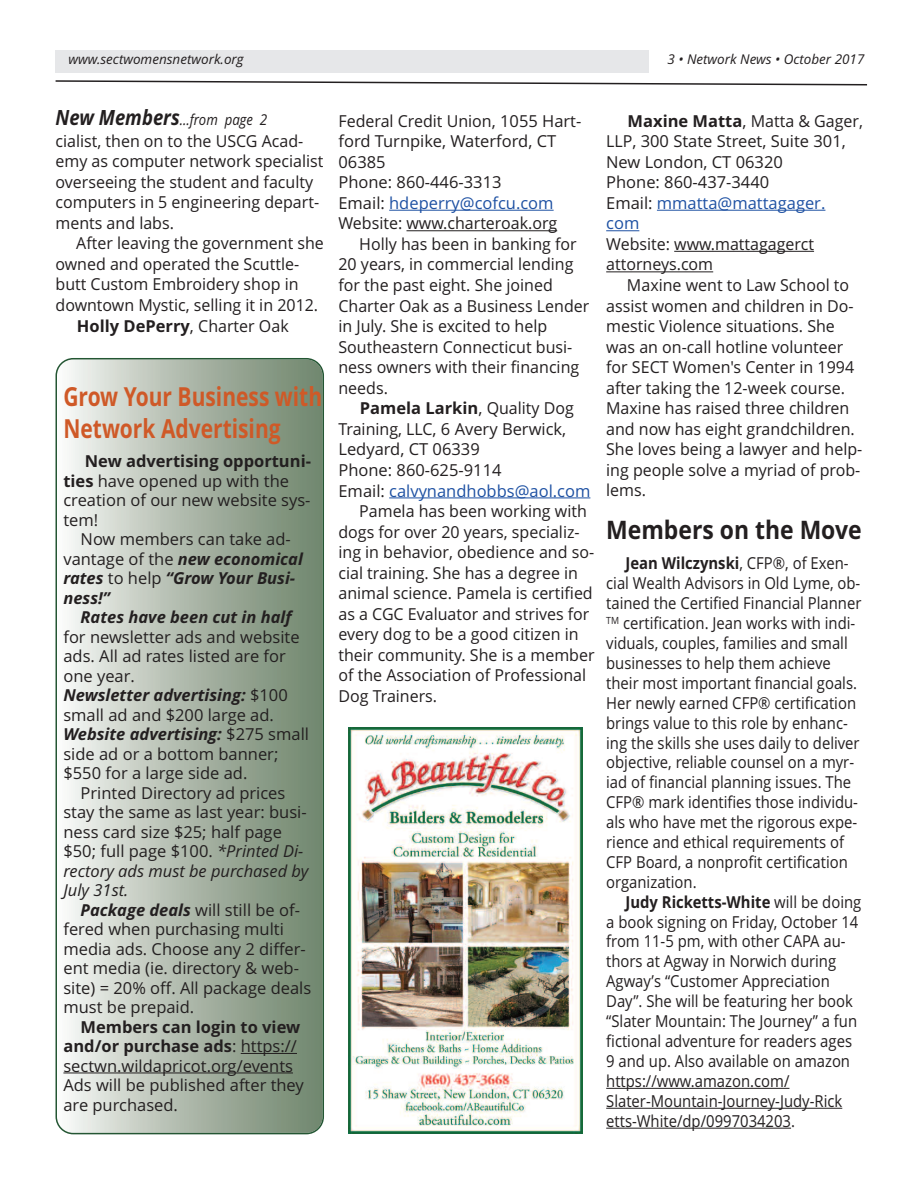
<style>
.page{position:relative;width:918px;height:1188px;background:#fff}
.page>*{position:absolute;margin:0;border:0;box-sizing:border-box;transform-origin:0 0}
.t1{font:700 26.25px/31.7px "Open Sans";color:#cf5927;scale:.8 1}
.t2{font:700 25.5px "Open Sans";color:#231f20;scale:.9 1}
.t3{font:16.5px/20.5px "Open Sans";color:#231f20}
.t4{font:16.5px/20px "Open Sans";color:#231f20;scale:.9 1}
.t5{font:700 16.5px "Open Sans";color:#231f20}
.t6{font:16.5px "Open Sans";color:#1e51a3}
.t7{font:italic 700 16.5px "Open Sans";color:#231f20}
.t8{font:italic 15px "Open Sans";color:#231f20;scale:.88 1}
.t9{font:italic 13.5px "Open Sans";color:#231f20}
.s1{font-weight:700;font-size:21px}
.s2{font-weight:400}
.s3{font-weight:700}
.s4{font-weight:700;font-style:italic}
.s5{font-style:italic}
.s6{color:#1e51a3}
.s7{color:#231f20}
</style>
<div class="page">
<svg style="left:56px;top:358px;width:268px;height:776px"></svg>
<div style="left:56px;top:50px;width:593px;height:23px;background:#e6e7e9"></div>
<svg style="left:55px;top:80px;width:813px;height:6px"></svg>
<hr style="left:241px;top:1053px;width:56px;height:1px;background:#231f20">
<hr style="left:63px;top:1073px;width:230px;height:1px;background:#231f20">
<hr style="left:389px;top:210px;width:165px;height:1px;background:#1e51a3">
<hr style="left:406px;top:230px;width:151px;height:1px;background:#231f20">
<hr style="left:389px;top:498px;width:201px;height:1px;background:#1e51a3">
<img style="left:348px;top:728px;width:235px;height:406px">
<hr style="left:606px;top:1088px;width:183px;height:1px;background:#231f20">
<hr style="left:606px;top:1108px;width:236px;height:1px;background:#231f20">
<hr style="left:606px;top:1128px;width:185px;height:1px;background:#231f20">
<hr style="left:657px;top:210px;width:168px;height:1px;background:#1e51a3">
<hr style="left:606px;top:230px;width:33px;height:1px;background:#1e51a3">
<hr style="left:674px;top:251px;width:140px;height:1px;background:#231f20">
<hr style="left:606px;top:271px;width:107px;height:1px;background:#231f20">
<p class="t9" style="left:69px;top:52px;width:177px">www.sectwomensnetwork.org</p>
<p class="t9" style="left:668px;top:52px;width:199px">3 • Network News • October 2017</p>
<p class="t8" style="left:56px;top:111px;width:242px"><span class="s1">New Members</span>...from page 2</p>
<p class="t3" style="left:56px;top:131px;width:269px">cialist, then on to the USCG Acad&shy;emy as computer network specialist overseeing the student and faculty computers in 5 engineering depart&shy;ments and labs.</p>
<p class="t3" style="left:76px;top:233px;width:249px">After leaving the government she</p>
<p class="t3" style="left:56px;top:254px;width:245px">owned and operated the Scuttle-</p>
<p class="t3" style="left:56px;top:275px;width:245px">butt Custom Embroidery shop in</p>
<p class="t3" style="left:56px;top:295px;width:264px">downtown Mystic, selling it in 2012.</p>
<p class="t5" style="left:77px;top:316px;width:213px">Holly DePerry<span class="s2">, Charter Oak</span></p>
<h1 class="t1" style="left:63px;top:381px;width:325px">Grow Your Business with<br>Network Advertising</h1>
<p class="t3" style="left:63px;top:452px;width:249px;line-height:19.5px;text-indent:21px"><span class="s3">New advertising opportuni&shy;ties</span> have opened up with the creation of our new website sys&shy;tem!</p>
<p class="t3" style="left:63px;top:530px;width:241px;line-height:19.5px;text-indent:17px">Now members can take ad&shy;vantage of the <span class="s4">new economical rates</span> to help <span class="s4">“Grow Your Busi&shy;ness!”</span></p>
<p class="t7" style="left:81px;top:608px;width:213px">Rates have been cut in half</p>
<p class="t3" style="left:63px;top:627px;width:247px;line-height:19.5px">for newsletter ads and website ads. All ad rates listed are for one year.<br><span class="s4">Newsletter advertising:</span> $100 small ad and $200 large ad.<br><span class="s4">Website advertising:</span> $275 small side ad or a bottom banner; $550 for a large side ad.</p>
<p class="t3" style="left:63px;top:783px;width:246px;line-height:19.5px;text-indent:17px">Printed Directory ad prices stay the same as last year: busi&shy;ness card size $25; half page $50; full page $100. <span class="s5">*Printed Di&shy;rectory ads must be purchased by<br>July 31st.</span></p>
<p class="t3" style="left:63px;top:900px;width:249px;line-height:19.5px;text-indent:17px"><span class="s4">Package deals</span> will still be of&shy;fered when purchasing multi media ads. Choose any 2 differ&shy;ent media (ie. directory &amp; web&shy;site) = 20% off. All package deals must be prepaid.</p>
<p class="t3" style="left:63px;top:1017px;width:242px;line-height:19.5px;text-indent:17px"><span class="s3">Members can login to view and/or purchase ads</span>: https:// sectwn.wildapricot.org/events<br>Ads will be published after they are purchased.</p>
<p class="t3" style="left:338px;top:111px;width:244px">Federal Credit Union, 1055 Hart&shy;ford Turnpike, Waterford, CT<br>06385<br>Phone: 860-446-3313<br>Email: <span class="s6">hdeperry@cofcu.com<br></span>Website: www.charteroak.org</p>
<p class="t3" style="left:338px;top:234px;width:252px;text-indent:21px">Holly has been in banking for<br>20 years, in commercial lending for the past eight. She joined<br>Charter Oak as a Business Lender in July. She is excited to help<br>Southeastern Connecticut busi&shy;ness owners with their financing needs.</p>
<p class="t5" style="left:360px;top:399px;width:216px">Pamela Larkin<span class="s2">, Quality Dog</span></p>
<p class="t3" style="left:338px;top:419px;width:229px">Training, LLC, 6 Avery Berwick,</p>
<p class="t3" style="left:338px;top:439px;width:143px">Ledyard, CT 06339</p>
<p class="t3" style="left:338px;top:460px;width:165px">Phone: 860-625-9114</p>
<p class="t6" style="left:338px;top:481px;width:253px"><span class="s7">Email:</span> calvynandhobbs@aol.com</p>
<p class="t3" style="left:359px;top:501px;width:229px">Pamela has been working with</p>
<p class="t3" style="left:338px;top:522px;width:243px">dogs for over 20 years, specializ-</p>
<p class="t3" style="left:338px;top:542px;width:257px">ing in behavior, obedience and so-</p>
<p class="t3" style="left:338px;top:563px;width:241px">cial training. She has a degree in</p>
<p class="t3" style="left:338px;top:583px;width:256px">animal science. Pamela is certified</p>
<p class="t3" style="left:338px;top:604px;width:253px">as a CGC Evaluator and strives for</p>
<p class="t3" style="left:338px;top:624px;width:242px">every dog to be a good citizen in</p>
<p class="t3" style="left:338px;top:645px;width:258px">their community. She is a member</p>
<p class="t3" style="left:338px;top:665px;width:249px">of the Association of Professional</p>
<p class="t3" style="left:338px;top:686px;width:100px">Dog Trainers.</p>
<p class="t3" style="left:606px;top:111px;width:258px;text-indent:21px"><span class="s3">Maxine Matta</span>, Matta &amp; Gager,<br>LLP, 300 State Street, Suite 301,<br>New London, CT 06320<br>Phone: 860-437-3440<br>Email: <span class="s6">mmatta@mattagager.<br>com</span></p>
<p class="t3" style="left:606px;top:234px;width:209px">Website: www.mattagagerct attorneys.com</p>
<p class="t3" style="left:606px;top:275px;width:258px;text-indent:21px">Maxine went to Law School to assist women and children in Do&shy;mestic Violence situations. She was an on-call hotline volunteer for SECT Women's Center in 1994 after taking the 12-week course.<br>Maxine has raised three children and now has eight grandchildren.<br>She loves being a lawyer and help&shy;ing people solve a myriad of prob&shy;lems.</p>
<h2 class="t2" style="left:606px;top:516px;width:285px">Members on the Move</h2>
<p class="t4" style="left:606px;top:554px;width:285px;text-indent:19px"><span class="s3">Jean Wilczynski</span>, CFP®, of Exen&shy;cial Wealth Advisors in Old Lyme, ob&shy;tained the Certified Financial Planner <sup>TM</sup> certification. Jean works with indi&shy;viduals, couples, families and small businesses to help them achieve their most important financial goals.<br>Her newly earned CFP® certification brings value to this role by enhanc&shy;ing the skills she uses daily to deliver objective, reliable counsel on a myr&shy;iad of financial planning issues. The CFP® mark identifies those individu&shy;als who have met the rigorous expe&shy;rience and ethical requirements of CFP Board, a nonprofit certification organization.</p>
<p class="t4" style="left:606px;top:892px;width:285px;text-indent:19px"><span class="s3">Judy Ricketts-White</span> will be doing a book signing on Friday, October 14 from 11-5 pm, with other CAPA au&shy;thors at Agway in Norwich during Agway’s “Customer Appreciation Day”. She will be featuring her book “Slater Mountain: The Journey” a fun fictional adventure for readers ages 9 and up. Also available on amazon https://www.amazon.com/ Slater-Mountain-Journey-Judy-Rick etts-White/dp/0997034203.</p>
</div>
